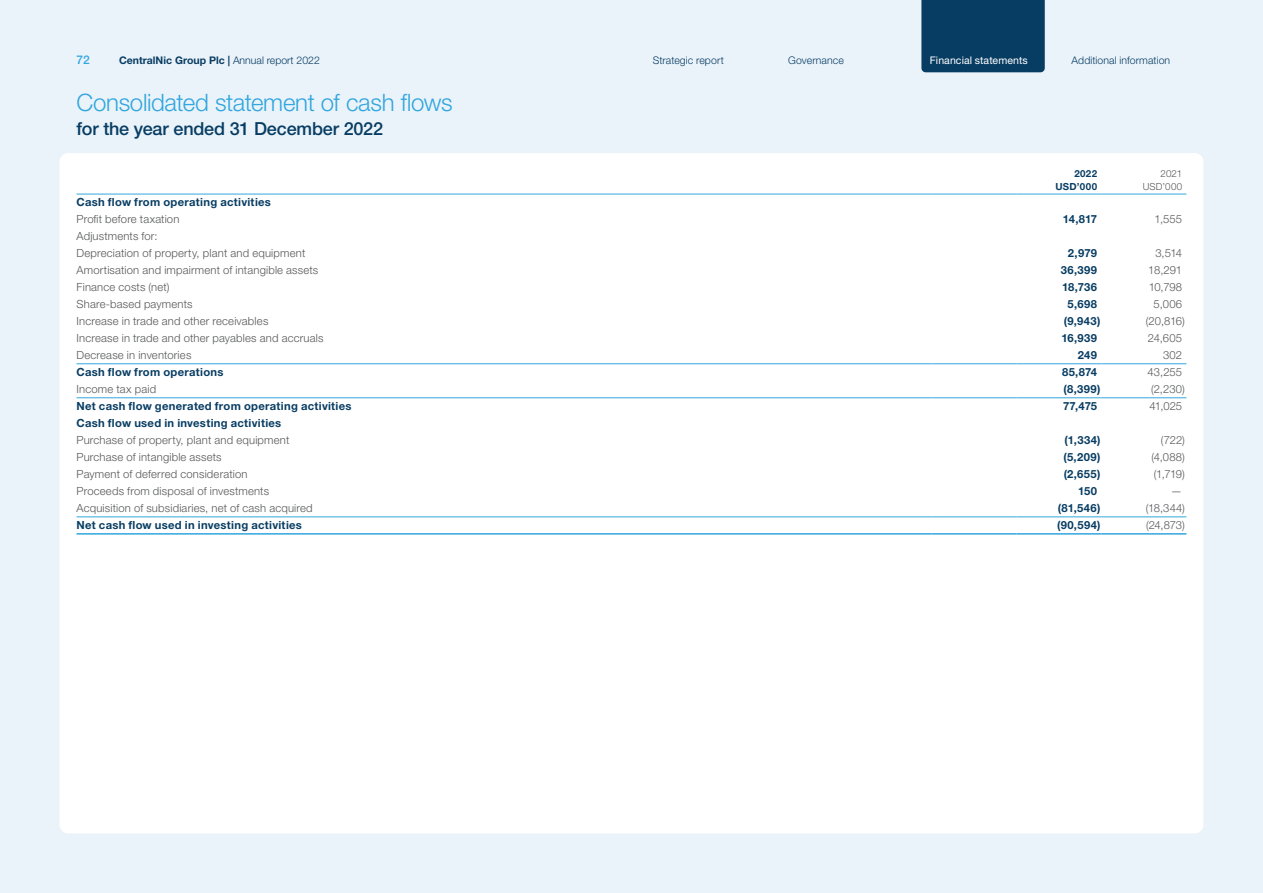
<style>
.page{position:relative;width:1263px;height:893px;background:#eaf3fa}
.page>*{position:absolute;margin:0;border:0;box-sizing:border-box;transform-origin:0 0}
.t1{font:300 24px "Helvetica Neue LT Pro";letter-spacing:-.015em;color:#32a6de}
.t2{font:500 18px "Helvetica Neue LT Pro";letter-spacing:-.01em;color:#083d63}
.t3{font:500 12px "Helvetica Neue LT Pro";color:#32a6de}
.t4{font:300 11.25px/17px "Helvetica Neue LT Pro";letter-spacing:.015em;color:#57585a}
.t5{font:700 11.25px "Helvetica Neue LT Pro";letter-spacing:.025em;color:#083d63}
.t6{font:300 10.5px "Helvetica Neue LT Pro";letter-spacing:.01em;color:#083d63}
.t7{font:700 10.5px "Helvetica Neue LT Pro";color:#083d63}
.t8{font:10.5px "Helvetica Neue LT Pro";letter-spacing:.01em;color:#fff}
.t9{font:700 9.75px/12.8px "Helvetica Neue LT Pro";letter-spacing:.04em;color:#083d63;text-align:right}
.t10{font:300 9.75px/12.8px "Helvetica Neue LT Pro";letter-spacing:.02em;color:#57585a;text-align:right}
.s1{font-weight:300}
</style>
<div class="page">
<div style="left:60px;top:153px;width:1143px;height:680px;background:#fff;border-radius:9px"></div>
<div style="left:921px;top:0;width:124px;height:72px;background:#083d63"></div>
<hr style="left:77px;top:363px;width:854px;height:1px;background:#32a6de">
<hr style="left:931px;top:363px;width:85px;height:1px;background:#32a6de">
<hr style="left:1016px;top:363px;width:85px;height:1px;background:#32a6de">
<hr style="left:1101px;top:363px;width:85px;height:1px;background:#32a6de">
<hr style="left:77px;top:397px;width:854px;height:1px;background:#32a6de">
<hr style="left:931px;top:397px;width:85px;height:1px;background:#32a6de">
<hr style="left:1016px;top:397px;width:85px;height:1px;background:#32a6de">
<hr style="left:1101px;top:397px;width:85px;height:1px;background:#32a6de">
<hr style="left:931px;top:194px;width:85px;height:1px;background:#32a6de">
<hr style="left:1016px;top:194px;width:85px;height:1px;background:#32a6de">
<hr style="left:1101px;top:194px;width:85px;height:1px;background:#32a6de">
<hr style="left:77px;top:194px;width:854px;height:1px;background:#32a6de">
<hr style="left:77px;top:516px;width:854px;height:1px;background:#32a6de">
<hr style="left:931px;top:516px;width:85px;height:1px;background:#32a6de">
<hr style="left:1016px;top:516px;width:85px;height:1px;background:#32a6de">
<hr style="left:1101px;top:516px;width:85px;height:1px;background:#32a6de">
<hr style="left:77px;top:533px;width:854px;height:2px;background:#32a6de">
<hr style="left:931px;top:533px;width:85px;height:2px;background:#32a6de">
<hr style="left:1016px;top:533px;width:85px;height:2px;background:#32a6de">
<hr style="left:1101px;top:533px;width:85px;height:2px;background:#32a6de">
<p class="t3" style="left:77px;top:52px;width:15px">72</p>
<p class="t7" style="left:119px;top:54px;width:202px">CentralNic Group Plc | <span class="s1">Annual report 2022</span></p>
<p class="t6" style="left:653px;top:54px;width:73px">Strategic report</p>
<p class="t6" style="left:788px;top:54px;width:57px">Governance</p>
<p class="t8" style="left:930px;top:54px;width:99px">Financial statements</p>
<p class="t6" style="left:1071px;top:54px;width:100px">Additional information</p>
<h1 class="t1" style="left:77px;top:87px;width:378px">Consolidated statement of cash flows</h1>
<h2 class="t2" style="left:77px;top:118px;width:308px">for the year ended 31 December 2022</h2>
<p class="t9" style="left:1055px;top:167px;width:43px">2022<br>USD’000</p>
<p class="t10" style="left:1143px;top:167px;width:41px">2021<br>USD’000</p>
<p class="t5" style="left:77px;top:195px;width:196px">Cash flow from operating activities</p>
<p class="t4" style="left:77px;top:210px;width:104px">Profit before taxation</p>
<p class="t5" style="left:1063px;top:212px;width:36px">14,817</p>
<p class="t4" style="left:1154px;top:210px;width:29px">1,555</p>
<p class="t4" style="left:77px;top:227px;width:230px">Adjustments for:<br>Depreciation of property, plant and equipment</p>
<p class="t5" style="left:1068px;top:246px;width:31px">2,979</p>
<p class="t4" style="left:1155px;top:245px;width:28px">3,514</p>
<p class="t4" style="left:77px;top:262px;width:243px">Amortisation and impairment of intangible assets</p>
<p class="t5" style="left:1061px;top:263px;width:38px">36,399</p>
<p class="t4" style="left:1148px;top:262px;width:35px">18,291</p>
<p class="t4" style="left:77px;top:279px;width:94px">Finance costs (net)</p>
<p class="t5" style="left:1062px;top:280px;width:37px">18,736</p>
<p class="t4" style="left:1149px;top:279px;width:35px">10,798</p>
<p class="t4" style="left:77px;top:296px;width:118px">Share-based payments</p>
<p class="t5" style="left:1068px;top:297px;width:31px">5,698</p>
<p class="t4" style="left:1153px;top:296px;width:30px">5,006</p>
<p class="t4" style="left:77px;top:313px;width:193px">Increase in trade and other receivables</p>
<p class="t5" style="left:1064px;top:314px;width:38px">(9,943)</p>
<p class="t4" style="left:1146px;top:313px;width:40px">(20,816)</p>
<p class="t4" style="left:77px;top:330px;width:249px">Increase in trade and other payables and accruals</p>
<p class="t5" style="left:1061px;top:331px;width:37px">16,939</p>
<p class="t4" style="left:1148px;top:330px;width:36px">24,605</p>
<p class="t4" style="left:77px;top:347px;width:116px">Decrease in inventories</p>
<p class="t5" style="left:1078px;top:348px;width:21px">249</p>
<p class="t4" style="left:1163px;top:347px;width:21px">302</p>
<p class="t5" style="left:77px;top:365px;width:149px">Cash flow from operations</p>
<p class="t5" style="left:1062px;top:365px;width:37px">85,874</p>
<p class="t4" style="left:1147px;top:364px;width:36px">43,255</p>
<p class="t4" style="left:77px;top:381px;width:81px">Income tax paid</p>
<p class="t5" style="left:1063px;top:382px;width:38px">(8,399)</p>
<p class="t4" style="left:1151px;top:381px;width:35px">(2,230)</p>
<p class="t5" style="left:77px;top:399px;width:277px">Net cash flow generated from operating activities</p>
<p class="t5" style="left:1063px;top:399px;width:35px">77,475</p>
<p class="t4" style="left:1149px;top:398px;width:34px">41,025</p>
<p class="t5" style="left:77px;top:416px;width:206px">Cash flow used in investing activities</p>
<p class="t4" style="left:77px;top:432px;width:214px">Purchase of property, plant and equipment</p>
<p class="t5" style="left:1064px;top:433px;width:37px">(1,334)</p>
<p class="t4" style="left:1161px;top:432px;width:26px">(722)</p>
<p class="t4" style="left:77px;top:449px;width:147px">Purchase of intangible assets</p>
<p class="t5" style="left:1063px;top:450px;width:39px">(5,209)</p>
<p class="t4" style="left:1151px;top:449px;width:35px">(4,088)</p>
<p class="t4" style="left:77px;top:466px;width:172px">Payment of deferred consideration</p>
<p class="t5" style="left:1064px;top:467px;width:38px">(2,655)</p>
<p class="t4" style="left:1154px;top:466px;width:33px">(1,719)</p>
<p class="t4" style="left:77px;top:483px;width:194px">Proceeds from disposal of investments</p>
<p class="t5" style="left:1078px;top:484px;width:21px">150</p>
<p class="t4" style="left:1171px;top:483px;width:13px">—</p>
<p class="t4" style="left:77px;top:500px;width:238px">Acquisition of subsidiaries, net of cash acquired</p>
<p class="t5" style="left:1058px;top:501px;width:44px">(81,546)</p>
<p class="t4" style="left:1146px;top:500px;width:41px">(18,344)</p>
<p class="t5" style="left:77px;top:518px;width:227px">Net cash flow used in investing activities</p>
<p class="t5" style="left:1057px;top:518px;width:45px">(90,594)</p>
<p class="t4" style="left:1146px;top:517px;width:40px">(24,873)</p>
</div>
